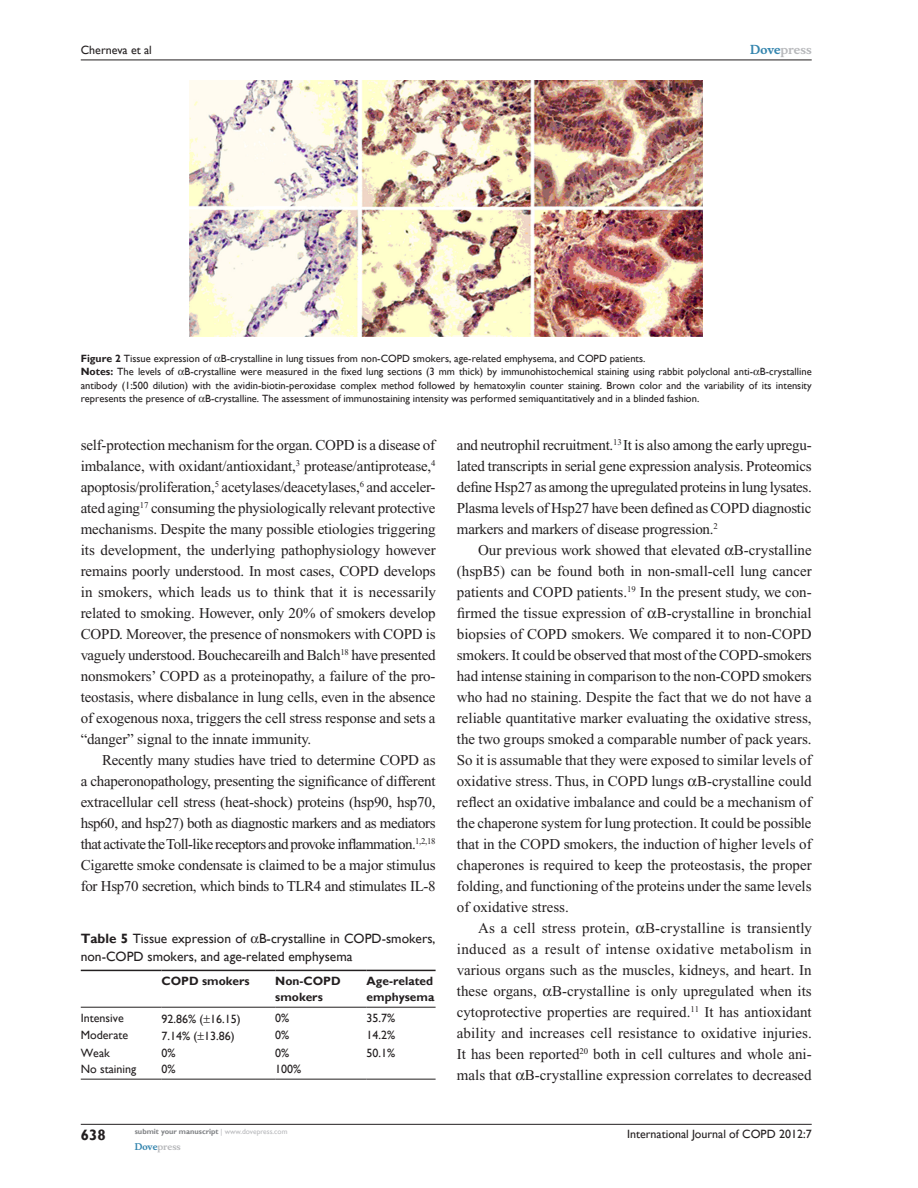
<style>
.page{position:relative;width:918px;height:1188px;background:#fff}
.page>*{position:absolute;margin:0;border:0;box-sizing:border-box;transform-origin:0 0}
.Tx{font:15px/21px "Times New Roman";letter-spacing:-.015em;color:#231f20;text-align:justify}
.TxF{font:15px/21px "Times New Roman";letter-spacing:-.01em;color:#231f20;text-align:justify}
.t1{font:700 15px "Gill Sans";color:#231f20}
.TN_TT{font:13.5px/18px "Gill Sans";color:#231f20}
.TB{font:12px "Gill Sans";color:#231f20}
.TCH{font:700 12px/16.5px "Gill Sans";color:#231f20}
.t2{font:700 12px "Musee";color:#b8b9bc}
.TSNRI{font:10.5px/13.5px "Gill Sans";color:#231f20;text-align:justify}
.FC{font:10.5px "Gill Sans";color:#231f20}
.t3{font:700 9px "Musee";color:#b8b9bc}
.t4{font:700 7.5px "Gill Sans";color:#808285}
.s1{color:#3485ae}
.s2{font-weight:700}
.s3{font-weight:400;color:#b8b9bc}
</style>
<div class="page">
<img style="left:190px;top:81px;width:513px;height:255px">
<hr style="left:81px;top:1007px;width:81px;height:1px;background:#231f20">
<hr style="left:162px;top:1007px;width:113px;height:1px;background:#231f20">
<hr style="left:275px;top:1007px;width:92px;height:1px;background:#231f20">
<hr style="left:367px;top:1007px;width:69px;height:1px;background:#231f20">
<hr style="left:81px;top:1079px;width:81px;height:1px;background:#231f20">
<hr style="left:162px;top:1079px;width:113px;height:1px;background:#231f20">
<hr style="left:275px;top:1079px;width:92px;height:1px;background:#231f20">
<hr style="left:367px;top:1079px;width:69px;height:1px;background:#231f20">
<hr style="left:81px;top:970px;width:81px;height:1px;background:#231f20">
<hr style="left:162px;top:970px;width:113px;height:1px;background:#231f20">
<hr style="left:275px;top:970px;width:92px;height:1px;background:#231f20">
<hr style="left:367px;top:970px;width:69px;height:1px;background:#231f20">
<hr style="left:81px;top:1124px;width:731px;height:1px;background:#231f20">
<hr style="left:81px;top:60px;width:731px;height:1px;background:#231f20">
<p class="TB" style="left:81px;top:43px;width:73px">Cherneva et al</p>
<p class="t2" style="left:750px;top:43px;width:63px"><span class="s1">Dove</span>press</p>
<p class="FC" style="left:81px;top:352px;width:566px"><span class="s2">Figure 2</span> Tissue expression of B-crystalline in lung tissues from non-COPD smokers, age-related emphysema, and COPD patients.</p>
<p class="TSNRI" style="left:81px;top:365px;width:732px"><span class="s2">Notes:</span> The levels of B-crystalline were measured in the fixed lung sections (3 mm thick) by immunohistochemical staining using rabbit polyclonal anti- B-crystalline antibody (1:500 dilution) with the avidin‑biotin‑peroxidase complex method followed by hematoxylin counter staining. Brown color and the variability of its intensity represents the presence of B-crystalline. The assessment of immunostaining intensity was performed semiquantitatively and in a blinded fashion.</p>
<p class="TxF" style="left:81px;top:434px;width:357px">self-protection mechanism for the organ. COPD is a disease of imbalance, with oxidant/antioxidant,<sup>3</sup> protease/antiprotease,<sup>4 </sup>apoptosis/proliferation,<sup>5</sup> acetylases/deacetylases,<sup>6</sup> and acceler&shy;ated aging<sup>17</sup> consuming the physiologically relevant protective mechanisms. Despite the many possible etiologies triggering its development, the underlying pathophysiology however remains poorly understood. In most cases, COPD develops in smokers, which leads us to think that it is necessarily related to smoking. However, only 20% of smokers develop COPD. Moreover, the presence of nonsmokers with COPD is vaguely understood. Bouchecareilh and Balch<sup>18</sup> have presented nonsmokers’ COPD as a proteinopathy, a failure of the pro&shy;teostasis, where disbalance in lung cells, even in the absence of exogenous noxa, triggers the cell stress response and sets a “danger” signal to the innate immunity.</p>
<p class="Tx" style="left:81px;top:749px;width:356px;text-indent:21px">Recently many studies have tried to determine COPD as a chaperonopathology, presenting the significance of different extracellular cell stress (heat-shock) proteins (hsp90, hsp70, hsp60, and hsp27) both as diagnostic markers and as mediators that activate the Toll-like receptors and provoke inflammation.<sup>1,2,18<br></sup>Cigarette smoke condensate is claimed to be a major stimulus for Hsp70 secretion, which binds to TLR4 and stimulates IL-8</p>
<p class="TN_TT" style="left:81px;top:930px;width:356px"><span class="s2">Table 5</span> Tissue expression of B-crystalline in COPD-smokers, non-COPD smokers, and age-related emphysema</p>
<p class="TCH" style="left:162px;top:973px;width:90px">COPD smokers</p>
<p class="TCH" style="left:275px;top:973px;width:67px">Non-COPD smokers</p>
<p class="TCH" style="left:367px;top:973px;width:69px">Age-related emphysema</p>
<p class="TB" style="left:81px;top:1010px;width:44px">Intensive</p>
<p class="TB" style="left:162px;top:1011px;width:81px">92.86% ( 16.15)</p>
<p class="TB" style="left:275px;top:1010px;width:16px">0%</p>
<p class="TB" style="left:367px;top:1010px;width:30px">35.7%</p>
<p class="TB" style="left:81px;top:1028px;width:49px">Moderate</p>
<p class="TB" style="left:162px;top:1029px;width:75px">7.14% ( 13.86)</p>
<p class="TB" style="left:275px;top:1028px;width:16px">0%</p>
<p class="TB" style="left:367px;top:1028px;width:30px">14.2%</p>
<p class="TB" style="left:81px;top:1046px;width:31px">Weak</p>
<p class="TB" style="left:162px;top:1046px;width:16px">0%</p>
<p class="TB" style="left:275px;top:1046px;width:16px">0%</p>
<p class="TB" style="left:367px;top:1046px;width:30px">50.1%</p>
<p class="TB" style="left:81px;top:1062px;width:57px">No staining</p>
<p class="TB" style="left:162px;top:1062px;width:16px">0%</p>
<p class="TB" style="left:275px;top:1062px;width:28px">100%</p>
<p class="Tx" style="left:457px;top:434px;width:356px">and neutrophil recruitment.<sup>13</sup> It is also among the early upregu&shy;lated transcripts in serial gene expression analysis. Proteomics define Hsp27 as among the upregulated proteins in lung lysates.<br>Plasma levels of Hsp27 have been defined as COPD diagnostic markers and markers of disease progression.<sup>2</sup></p>
<p class="Tx" style="left:457px;top:539px;width:356px;text-indent:21px">Our previous work showed that elevated B-crystalline (hspB5) can be found both in non-small-cell lung cancer patients and COPD patients.<sup>19</sup> In the present study, we con&shy;firmed the tissue expression of B-crystalline in bronchial biopsies of COPD smokers. We compared it to non-COPD smokers. It could be observed that most of the COPD-smokers had intense staining in comparison to the non-COPD smokers who had no staining. Despite the fact that we do not have a reliable quantitative marker evaluating the oxidative stress, the two groups smoked a comparable number of pack years.<br>So it is assumable that they were exposed to similar levels of oxidative stress. Thus, in COPD lungs B-crystalline could reflect an oxidative imbalance and could be a mechanism of the chaperone system for lung protection. It could be possible that in the COPD smokers, the induction of higher levels of chaperones is required to keep the proteostasis, the proper folding, and functioning of the proteins under the same levels of oxidative stress.</p>
<p class="Tx" style="left:457px;top:917px;width:356px;text-indent:21px">As a cell stress protein, B-crystalline is transiently induced as a result of intense oxidative metabolism in various organs such as the muscles, kidneys, and heart. In these organs, B-crystalline is only upregulated when its cytoprotective properties are required.<sup>11</sup> It has antioxidant ability and increases cell resistance to oxidative injuries.<br>It has been reported<sup>20</sup> both in cell cultures and whole ani&shy;mals that B-crystalline expression correlates to decreased</p>
<p class="t1" style="left:81px;top:1126px;width:26px">638</p>
<p class="t4" style="left:135px;top:1127px;width:154px">submit your manuscript <span class="s3">| www.dovepress.com</span></p>
<p class="t3" style="left:135px;top:1141px;width:48px"><span class="s1">Dove</span>press</p>
<p class="TB" style="left:627px;top:1127px;width:186px">International Journal of COPD 2012:7</p>
</div>
